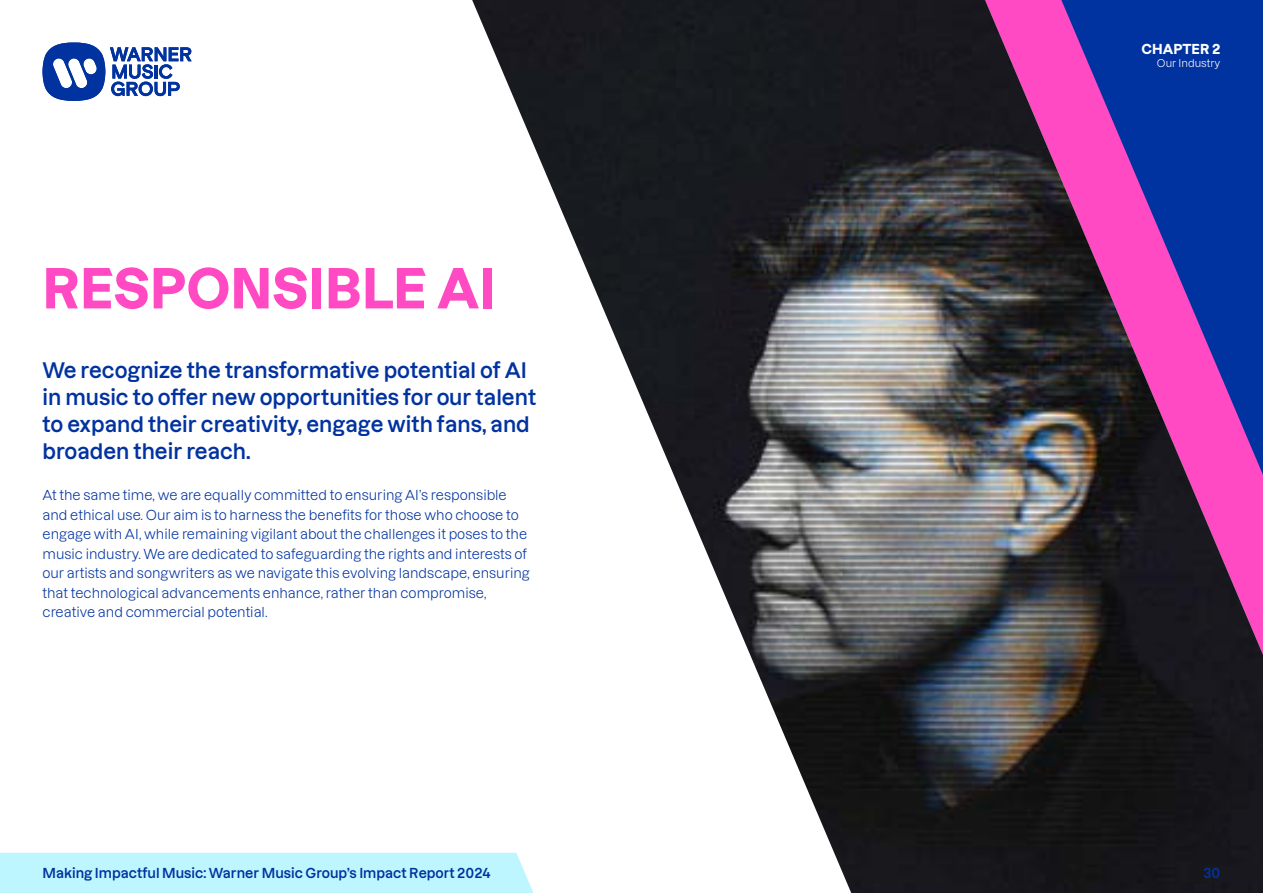
<style>
.page{position:relative;width:1263px;height:893px;background:#fff}
.page>*{position:absolute;margin:0;border:0;box-sizing:border-box;transform-origin:0 0}
.t1{font:700 54px "WMG Dazzed";letter-spacing:-.005em;color:#ff4ac3}
.t2{font:600 21px/27px "WMG Dazzed";color:#0032a0}
.t3{font:13.5px/19.5px "WMG Dazzed";color:#0032a0}
.t4{font:600 13.5px "WMG Dazzed";color:#0032a0}
.t5{font:700 13.5px "WMG Dazzed";color:#fff}
.t6{font:10.5px "WMG Dazzed";color:#fff}
</style>
<div class="page">
<div style="left:0;top:853px;width:472px;height:40px;background:#bdf6ff"></div>
<img style="left:472px;top:0;width:791px;height:893px">
<svg style="left:43px;top:43px;width:149px;height:58px"></svg>
<h1 class="t1" style="left:43px;top:244px;width:454px">RESPONSIBLE AI</h1>
<h2 class="t2" style="left:43px;top:354px;width:495px">We recognize the transformative potential of AI in music to offer new opportunities for our talent to expand their creativity, engage with fans, and broaden their reach.</h2>
<p class="t3" style="left:43px;top:484px;width:489px">At the same time, we are equally committed to ensuring AI’s responsible and ethical use. Our aim is to harness the benefits for those who choose to engage with AI, while remaining vigilant about the challenges it poses to the music industry. We are dedicated to safeguarding the rights and interests of our artists and songwriters as we navigate this evolving landscape, ensuring that technological advancements enhance, rather than compromise, creative and commercial potential.</p>
<p class="t4" style="left:43px;top:862px;width:450px">Making Impactful Music: Warner Music Group’s Impact Report 2024</p>
<p class="t5" style="left:1141px;top:38px;width:81px">CHAPTER 2</p>
<p class="t6" style="left:1157px;top:55px;width:65px">Our Industry</p>
<p class="t4" style="left:1203px;top:862px;width:18px">30</p>
</div>
